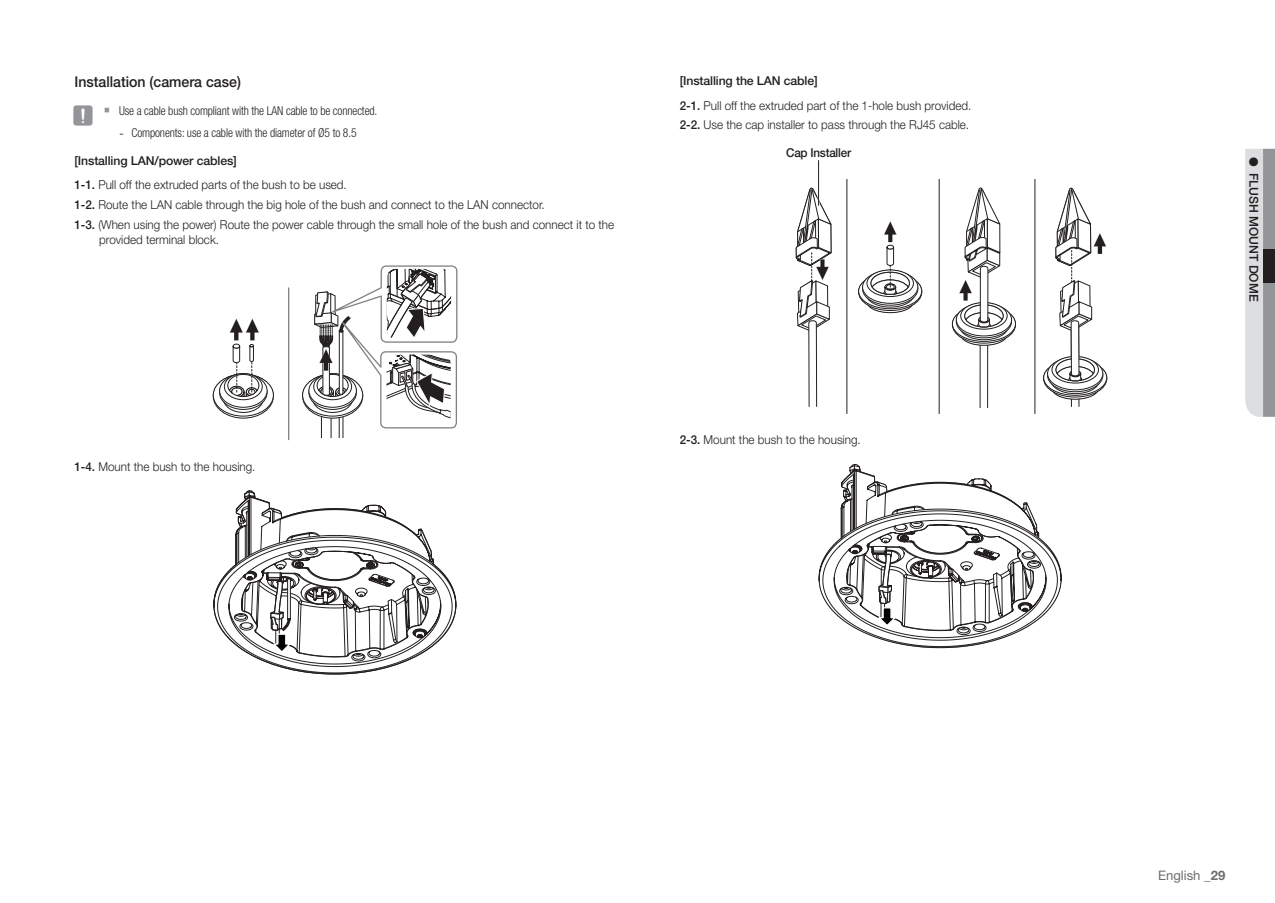
<style>
.page{position:relative;width:1275px;height:903px;background:#fff}
.page>*{position:absolute;margin:0;border:0;box-sizing:border-box;transform-origin:0 0}
.t1{font:500 14.88px "Helvetica Neue cp";color:#231f20;scale:.95 1}
.t2{font:13.12px "Helvetica Neue cp";color:#6c6d70}
.t3{font:300 12.25px/24.7px "Helvetica Neue cp";color:#231f20;scale:.95 1}
.t4{font:300 condensed 12.25px "Helvetica Neue cp";letter-spacing:-.01em;color:#231f20;scale:.95 1}
.t5{font:500 12.25px "Helvetica Neue cp";color:#231f20}
.t6{font:500 12.25px "Helvetica Neue cp";letter-spacing:-.02em;color:#231f20;scale:.95 1}
.s1{font-family:"SIBD P1400";font-weight:400;font-stretch:normal;font-size:22.75px;color:#939598}
.s2{font-family:"SI Icon HR755";font-weight:400;font-stretch:normal;font-size:14px;color:#939598}
.s3{font-stretch:normal;font-size:14px}
.s4{font-weight:500}
.s5{font-weight:700}
</style>
<div class="page">
<svg style="left:1245px;top:149px;width:30px;height:268px;background:#c1c3c5"></svg>
<div style="left:1263px;top:249px;width:12px;height:34px;background:#231f20"></div>
<svg style="left:303px;top:374px;width:60px;height:42px"></svg>
<div style="left:312px;top:384px;width:41px;height:28px;border:1px solid #231f20;border-radius:50%"></div>
<div style="left:309px;top:375px;width:47px;height:34px;border:1px solid #231f20;border-radius:50%"></div>
<svg style="left:309px;top:374px;width:47px;height:33px"></svg>
<div style="left:309px;top:374px;width:47px;height:33px;border:1px solid #231f20;border-radius:50%"></div>
<svg style="left:213px;top:374px;width:60px;height:44px"></svg>
<svg style="left:213px;top:374px;width:60px;height:42px"></svg>
<div style="left:213px;top:374px;width:60px;height:42px;border:1px solid #231f20;border-radius:50%"></div>
<svg style="left:223px;top:384px;width:40px;height:28px"></svg>
<div style="left:223px;top:384px;width:40px;height:28px;border:1px solid #231f20;border-radius:50%"></div>
<svg style="left:220px;top:376px;width:47px;height:33px"></svg>
<div style="left:219px;top:375px;width:48px;height:34px;border:1px solid #231f20;border-radius:50%"></div>
<svg style="left:220px;top:374px;width:47px;height:33px"></svg>
<div style="left:219px;top:374px;width:48px;height:33px;border:1px solid #231f20;border-radius:50%"></div>
<svg style="left:224px;top:374px;width:38px;height:26px"></svg>
<div style="left:224px;top:373px;width:38px;height:27px;border:1px solid #231f20;border-radius:50%"></div>
<svg style="left:228px;top:319px;width:31px;height:78px"></svg>
<hr style="left:288px;top:288px;width:1px;height:152px;background:#808285">
<svg style="left:314px;top:265px;width:144px;height:172px"></svg>
<svg style="left:214px;top:490px;width:242px;height:184px"></svg>
<svg style="left:858px;top:221px;width:64px;height:92px"></svg>
<svg style="left:952px;top:188px;width:64px;height:220px"></svg>
<svg style="left:795px;top:188px;width:37px;height:219px"></svg>
<svg style="left:1043px;top:187px;width:64px;height:220px"></svg>
<hr style="left:847px;top:179px;width:1px;height:235px;background:#231f20">
<hr style="left:939px;top:179px;width:1px;height:235px;background:#231f20">
<hr style="left:1035px;top:179px;width:1px;height:235px;background:#231f20">
<hr style="left:818px;top:160px;width:1px;height:46px;background:#231f20">
<svg style="left:819px;top:464px;width:242px;height:184px"></svg>
<p class="t1" style="left:74px;top:73px;width:177px">Installation (camera case)</p>
<p class="t4" style="left:72px;top:103px;width:323px"><span class="s1">J</span> <span class="s2">`</span> Use a cable bush compliant with the LAN cable to be connected.</p>
<p class="t4" style="left:119px;top:125px;width:252px"><span class="s3">-</span> Components: use a cable with the diameter of Ø5 to 8.5</p>
<p class="t3" style="left:74px;top:148px;width:288px"><span class="s4">[Installing LAN/power cables]<br>1-1.</span> Pull off the extruded parts of the bush to be used.</p>
<p class="t3" style="left:74px;top:195px;width:570px;line-height:19.8px"><span class="s4">1-2.</span> Route the LAN cable through the big hole of the bush and connect to the LAN connector.<br><span class="s4">1-3.</span> (When using the power) Route the power cable through the small hole of the bush and connect it to the</p>
<p class="t3" style="left:99px;top:227px;width:128px">provided terminal block.</p>
<p class="t3" style="left:680px;top:68px;width:309px"><span class="s4">[Installing the LAN cable]<br>2-1.</span> Pull off the extruded part of the 1-hole bush provided.</p>
<p class="t3" style="left:680px;top:113px;width:306px"><span class="s4">2-2.</span> Use the cap installer to pass through the RJ45 cable.</p>
<p class="t6" style="left:786px;top:145px;width:70px">Cap Installer</p>
<p class="t3" style="left:74px;top:454px;width:192px"><span class="s4">1-4.</span> Mount the bush to the housing.</p>
<p class="t3" style="left:680px;top:428px;width:192px"><span class="s4">2-3.</span> Mount the bush to the housing.</p>
<p class="t5" style="left:1261px;top:157px;width:146px;rotate:90deg">● FLUSH MOUNT DOME</p>
<p class="t2" style="left:1158px;top:867px;width:69px">English _<span class="s5">29</span></p>
</div>
